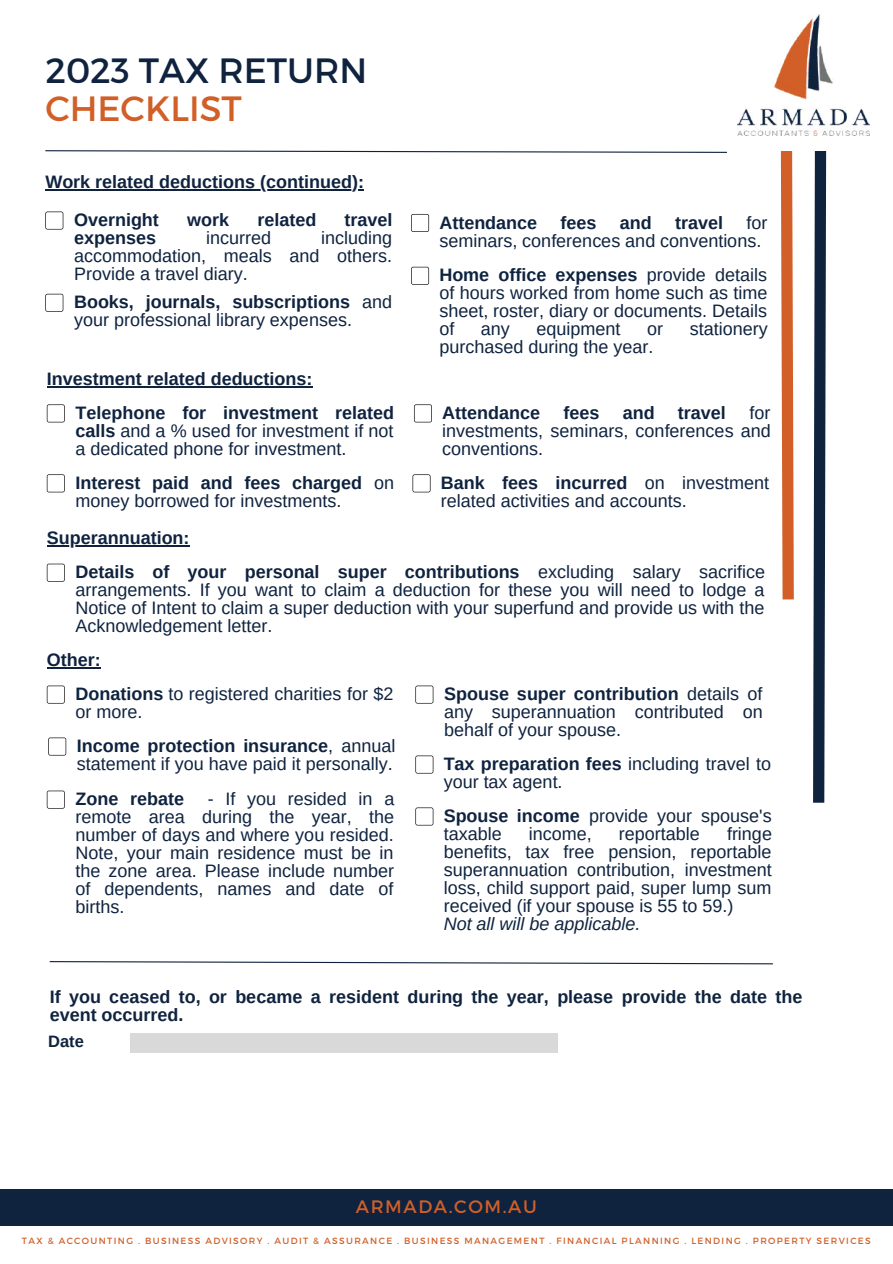
<style>
.page{position:relative;width:893px;height:1264px;background:#fff}
.page>*{position:absolute;margin:0;border:0;box-sizing:border-box;transform-origin:0 0}
.t1{font:35.1px "Montserrat";color:#0f233f}
.t2{font:35.1px "Montserrat";color:#d15f27}
.t3{font:18px/18px "Arimo";color:#0f233f}
.t4{font:700 18px/18px "Arimo";color:#0f233f}
.t5{font:italic 18px "Arimo";color:#0f233f}
.t6{font:18px "Montserrat";letter-spacing:.09em;color:#d15f27}
.t7{font:700 16.5px "Arimo";color:#0f233f}
.t8{font:9px "Montserrat";letter-spacing:.15em;color:#d15f27}
.s1{font-weight:700}
</style>
<div class="page">
<div style="left:0;top:1188px;width:892px;height:37px;background:#0f233f"></div>
<svg style="left:813px;top:151px;width:14px;height:652px;background:#3f4f65"></svg>
<svg style="left:780px;top:151px;width:14px;height:449px;background:#d97e51"></svg>
<img style="left:737px;top:14px;width:132px;height:122px">
<svg style="left:45px;top:150px;width:682px;height:3px"></svg>
<svg style="left:45px;top:294px;width:18px;height:18px"></svg>
<svg style="left:411px;top:267px;width:18px;height:18px"></svg>
<svg style="left:47px;top:404px;width:18px;height:18px"></svg>
<svg style="left:414px;top:404px;width:18px;height:18px"></svg>
<svg style="left:47px;top:474px;width:18px;height:18px"></svg>
<svg style="left:412px;top:474px;width:18px;height:18px"></svg>
<svg style="left:47px;top:563px;width:18px;height:18px"></svg>
<svg style="left:47px;top:685px;width:18px;height:18px"></svg>
<svg style="left:415px;top:755px;width:18px;height:18px"></svg>
<svg style="left:48px;top:737px;width:18px;height:18px"></svg>
<svg style="left:47px;top:790px;width:18px;height:18px"></svg>
<svg style="left:415px;top:807px;width:18px;height:18px"></svg>
<svg style="left:415px;top:685px;width:18px;height:18px"></svg>
<svg style="left:49px;top:961px;width:724px;height:3px"></svg>
<div style="left:130px;top:1032px;width:427px;height:20px;background:#d9d9d9"></div>
<hr style="left:45px;top:190px;width:319px;height:1px;background:#0f233f">
<hr style="left:47px;top:386px;width:266px;height:1px;background:#0f233f">
<hr style="left:47px;top:545px;width:143px;height:1px;background:#0f233f">
<hr style="left:47px;top:667px;width:54px;height:1px;background:#0f233f">
<svg style="left:411px;top:214px;width:18px;height:18px"></svg>
<svg style="left:45px;top:211px;width:18px;height:18px"></svg>
<h1 class="t1" style="left:45px;top:47px;width:323px">2023 TAX RETURN</h1>
<h1 class="t2" style="left:45px;top:86px;width:198px">CHECKLIST</h1>
<p class="t4" style="left:45px;top:173px;width:320px">Work related deductions (continued):</p>
<p class="t4" style="left:74px;top:211px;width:86px">Overnight</p>
<p class="t4" style="left:187px;top:211px;width:43px">work</p>
<p class="t4" style="left:257px;top:211px;width:60px">related</p>
<p class="t4" style="left:344px;top:211px;width:49px">travel</p>
<p class="t4" style="left:74px;top:229px;width:83px">expenses</p>
<p class="t3" style="left:206px;top:229px;width:66px">incurred</p>
<p class="t3" style="left:74px;top:229px;width:320px;text-align:justify;text-indent:247px">including accommodation, meals and others.<br>Provide a travel diary.</p>
<p class="t3" style="left:74px;top:293px;width:320px"><span class="s1">Books, journals, subscriptions</span> and your professional library expenses.</p>
<p class="t4" style="left:47px;top:370px;width:267px">Investment related deductions:</p>
<p class="t4" style="left:439px;top:213px;width:99px">Attendance</p>
<p class="t4" style="left:560px;top:213px;width:37px">fees</p>
<p class="t4" style="left:619px;top:213px;width:33px">and</p>
<p class="t4" style="left:675px;top:213px;width:49px">travel</p>
<p class="t3" style="left:439px;top:213px;width:329px;text-indent:307px">for seminars, conferences and conventions.</p>
<p class="t3" style="left:439px;top:266px;width:330px;text-align:justify"><span class="s1">Home office expenses</span> provide details of hours worked from home such as time sheet, roster, diary or documents. Details of</p>
<p class="t3" style="left:481px;top:320px;width:30px">any</p>
<p class="t3" style="left:536px;top:320px;width:85px">equipment</p>
<p class="t3" style="left:647px;top:320px;width:17px">or</p>
<p class="t3" style="left:689px;top:320px;width:79px">stationery</p>
<p class="t3" style="left:439px;top:338px;width:215px">purchased during the year.</p>
<p class="t3" style="left:75px;top:404px;width:320px;text-align:justify"><span class="s1">Telephone for investment related calls</span> and a % used for investment if not a dedicated phone for investment.</p>
<p class="t4" style="left:442px;top:404px;width:99px">Attendance</p>
<p class="t4" style="left:563px;top:404px;width:37px">fees</p>
<p class="t4" style="left:622px;top:404px;width:33px">and</p>
<p class="t4" style="left:678px;top:404px;width:49px">travel</p>
<p class="t3" style="left:442px;top:404px;width:330px;text-align:justify;text-indent:307px">for investments, seminars, conferences and conventions.</p>
<p class="t3" style="left:75px;top:473px;width:320px"><span class="s1">Interest paid and fees charged</span> on money borrowed for investments.</p>
<p class="t3" style="left:441px;top:473px;width:330px"><span class="s1">Bank fees incurred</span> on investment related activities and accounts.</p>
<p class="t4" style="left:47px;top:529px;width:144px">Superannuation:</p>
<p class="t3" style="left:75px;top:563px;width:691px;text-align:justify"><span class="s1">Details of your personal super contributions</span> excluding salary sacrifice arrangements. If you want to claim a deduction for these you will need to lodge a Notice of Intent to claim a super deduction with your superfund and provide us with the Acknowledgement letter.</p>
<p class="t4" style="left:47px;top:651px;width:55px">Other:</p>
<p class="t3" style="left:75px;top:685px;width:319px"><span class="s1">Donations</span> to registered charities for $2 or more.</p>
<p class="t3" style="left:77px;top:736px;width:320px"><span class="s1">Income protection insurance</span>, annual statement if you have paid it personally.</p>
<p class="t4" style="left:75px;top:790px;width:110px">Zone rebate</p>
<p class="t3" style="left:75px;top:790px;width:320px;text-align:justify;text-indent:132px">- If you resided in a remote area during the year, the number of days and where you resided.<br>Note, your main residence must be in the zone area. Please include number of dependents, names and date of births.</p>
<p class="t3" style="left:444px;top:685px;width:320px;text-align:justify"><span class="s1">Spouse super contribution</span> details of any superannuation contributed on behalf of your spouse.</p>
<p class="t3" style="left:443px;top:754px;width:329px"><span class="s1">Tax preparation fees</span> including travel to your tax agent.</p>
<p class="t3" style="left:443px;top:806px;width:329px"><span class="s1">Spouse income</span> provide your spouse's taxable</p>
<p class="t3" style="left:443px;top:824px;width:330px;text-align:justify;text-indent:283px">fringe benefits, tax free pension, reportable superannuation contribution, investment loss, child support paid, super lump sum received (if your spouse is 55 to 59.)</p>
<p class="t5" style="left:443px;top:913px;width:198px">Not all will be applicable.</p>
<p class="t3" style="left:528px;top:824px;width:64px">income,</p>
<p class="t3" style="left:619px;top:824px;width:82px">reportable</p>
<p class="t4" style="left:50px;top:987px;width:754px">If you ceased to, or became a resident during the year, please provide the date the event occurred.</p>
<p class="t7" style="left:48px;top:1031px;width:37px">Date</p>
<p class="t6" style="left:356px;top:1194px;width:182px">ARMADA.COM.AU</p>
<p class="t8" style="left:22px;top:1234px;width:850px">TAX &amp; ACCOUNTING . BUSINESS ADVISORY . AUDIT &amp; ASSURANCE . BUSINESS MANAGEMENT . FINANCIAL PLANNING . LENDING . PROPERTY SERVICES</p>
</div>
